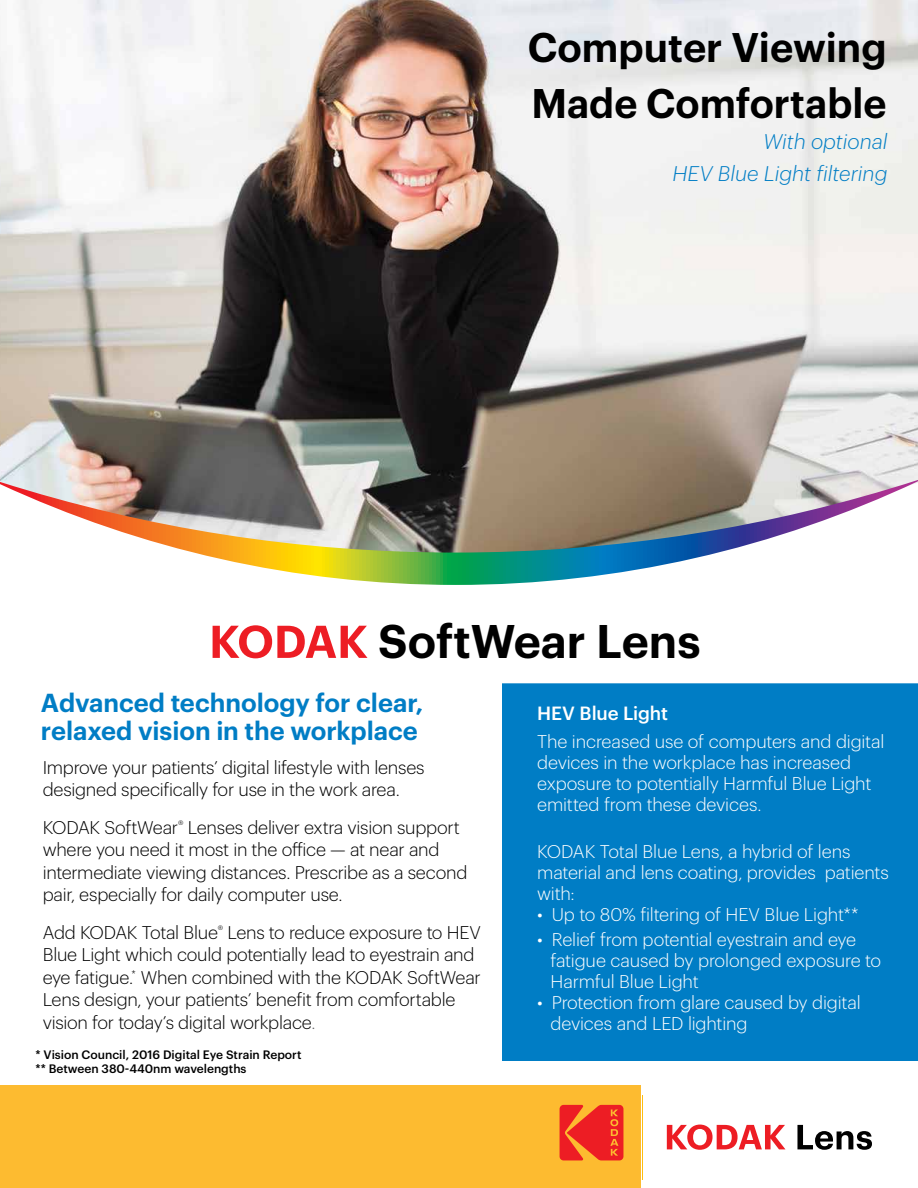
<style>
.page{position:relative;width:918px;height:1188px;background:#fff}
.page>*{position:absolute;margin:0;border:0;box-sizing:border-box;transform-origin:0 0}
.t1{font:600 46.2px "Graphik";color:#000}
.t2{font:600 40.5px/55.5px "Graphik";color:#000}
.t3{font:600 25.5px/28.5px "Graphik";letter-spacing:-.005em;color:#007dc5}
.t4{font:italic 300 20.85px/31.5px "Graphik";color:#007dc5;text-align:right}
.t5{font:500 18.75px "Graphik";letter-spacing:-.01em;color:#fff}
.t6{font:300 18px/22.5px "Graphik";letter-spacing:-.015em;color:#000}
.t7{font:300 18px/21px "Graphik";letter-spacing:-.01em;color:#fff}
.t8{font:500 12px/13.5px "Graphik";color:#000}
.s1{color:#636466}
</style>
<div class="page">
<div style="left:503px;top:683px;width:415px;height:378px;background:#007dc5"></div>
<img style="left:0;top:0;width:918px;height:478px">
<svg style="left:0;top:478px;width:918px;height:181px"></svg>
<svg style="left:0;top:480px;width:918px;height:105px"></svg>
<svg style="left:213px;top:625px;width:154px;height:33px"></svg>
<div style="left:0;top:1086px;width:640px;height:102px;background:#fdbb30"></div>
<svg style="left:667px;top:1125px;width:118px;height:25px"></svg>
<svg style="left:797px;top:1125px;width:75px;height:25px"></svg>
<svg style="left:560px;top:1105px;width:63px;height:55px;background:#ef3926"></svg>
<h2 class="t2" style="left:528px;top:16px;width:360px">Computer Viewing<br>Made Comfortable</h2>
<p class="t4" style="left:672px;top:124px;width:217px">With optional<br>HEV Blue Light filtering</p>
<h1 class="t1" style="left:378px;top:606px;width:324px">SoftWear Lens</h1>
<h3 class="t3" style="left:41px;top:686px;width:384px">Advanced technology for clear, relaxed vision in the workplace</h3>
<p class="t6" style="left:43px;top:755px;width:383px">Improve your patients’ digital lifestyle with lenses designed specifically for use in the work area.</p>
<p class="t6" style="left:43px;top:815px;width:426px">KODAK SoftWear<sup>®</sup> Lenses deliver extra vision support where you need it most in the office — at near and intermediate viewing distances. Prescribe as a second pair, especially for daily computer use.</p>
<p class="t6" style="left:43px;top:920px;width:440px">Add KODAK Total Blue<sup>®</sup> Lens to reduce exposure to HEV Blue Light which could potentially lead to eyestrain and eye fatigue.<sup>*</sup> When combined with the KODAK SoftWear Lens design, your patients’ benefit from comfortable vision for today’s digital workplace<span class="s1">.</span></p>
<p class="t8" style="left:36px;top:1047px;width:267px">* Vision Council, 2016 Digital Eye Strain Report ** Between 380-440nm wavelengths</p>
<p class="t5" style="left:537px;top:699px;width:132px">HEV Blue Light</p>
<p class="t7" style="left:537px;top:730px;width:349px">The increased use of computers and digital devices in the workplace has increased exposure to potentially Harmful Blue Light emitted from these devices.</p>
<p class="t7" style="left:537px;top:839px;width:353px">KODAK Total Blue Lens, a hybrid of lens material and lens coating, provides patients with:</p>
<p class="t7" style="left:537px;top:902px;width:323px">• Up to 80% filtering of HEV Blue Light**</p>
<p class="t7" style="left:551px;top:927px;width:332px;text-indent:-13px">• Relief from potential eyestrain and eye fatigue caused by prolonged exposure to<br>Harmful Blue Light</p>
<p class="t7" style="left:551px;top:991px;width:312px;text-indent:-13px">• Protection from glare caused by digital devices and LED lighting</p>
</div>
